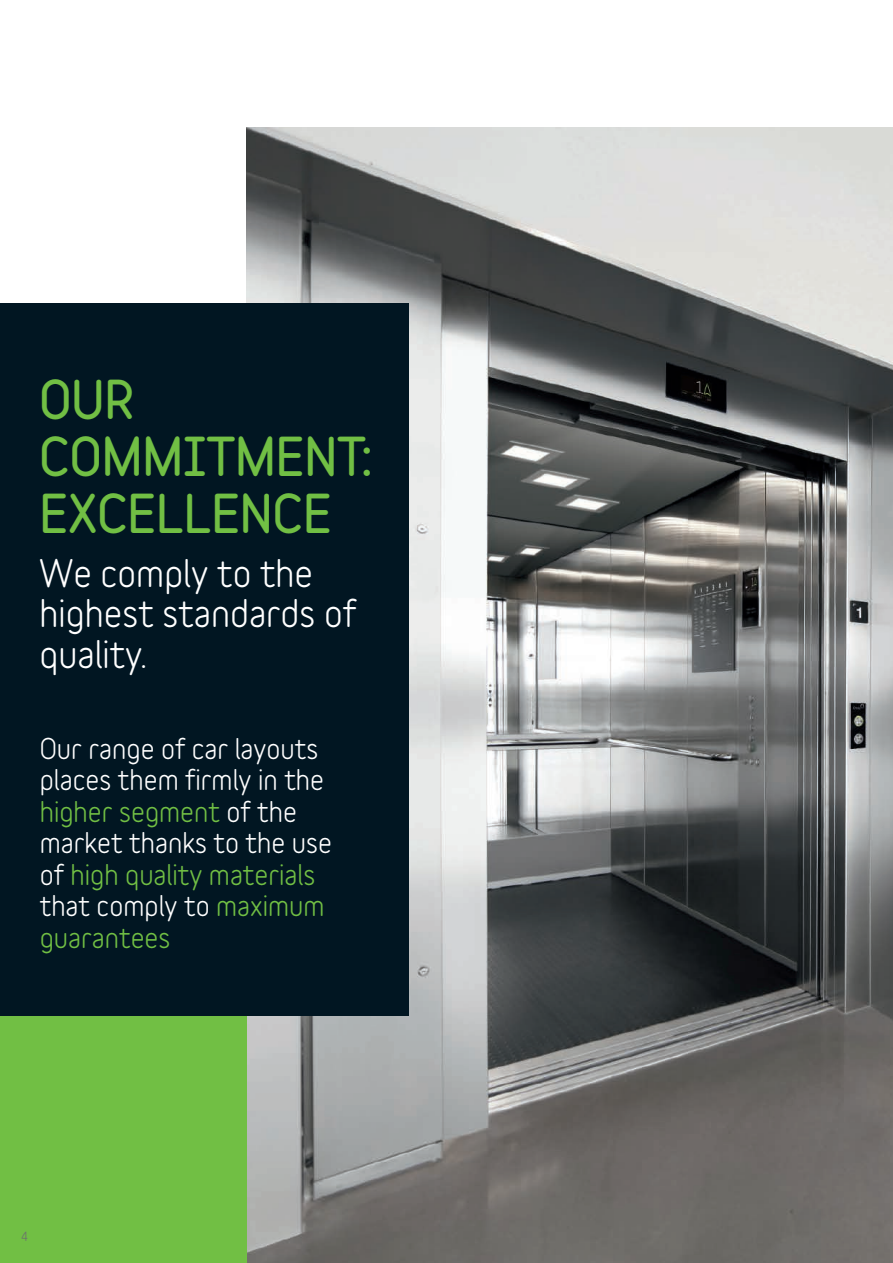
<style>
.page{position:relative;width:893px;height:1263px;background:#fff}
.page>*{position:absolute;margin:0;border:0;box-sizing:border-box;transform-origin:0 0}
.t1{font:900 48px/57px "Variable";color:#71bf44}
.t2{font:700 36px/40.5px "Variable";color:#fff}
.t3{font:700 27px/31.5px "Variable";color:#fff}
.t4{font:700 12px "Variable";color:#6c6d70}
.s1{color:#71bf44}
</style>
<div class="page">
<img style="left:247px;top:128px;width:646px;height:1135px">
<div style="left:0;top:435px;width:247px;height:828px;background:#71bf44"></div>
<div style="left:0;top:303px;width:408px;height:712px;background:#011622"></div>
<h1 class="t1" style="left:40px;top:370px;width:334px">OUR<br>COMMITMENT:<br>EXCELLENCE</h1>
<h2 class="t2" style="left:40px;top:549px;width:318px">We comply to the highest standards of quality.</h2>
<p class="t3" style="left:40px;top:730px;width:294px">Our range of car layouts places them firmly in the <span class="s1">higher segment</span> of the market thanks to the use of <span class="s1">high quality materials </span>that comply to <span class="s1">maximum guarantees</span></p>
<p class="t4" style="left:21px;top:1226px;width:8px">4</p>
</div>
